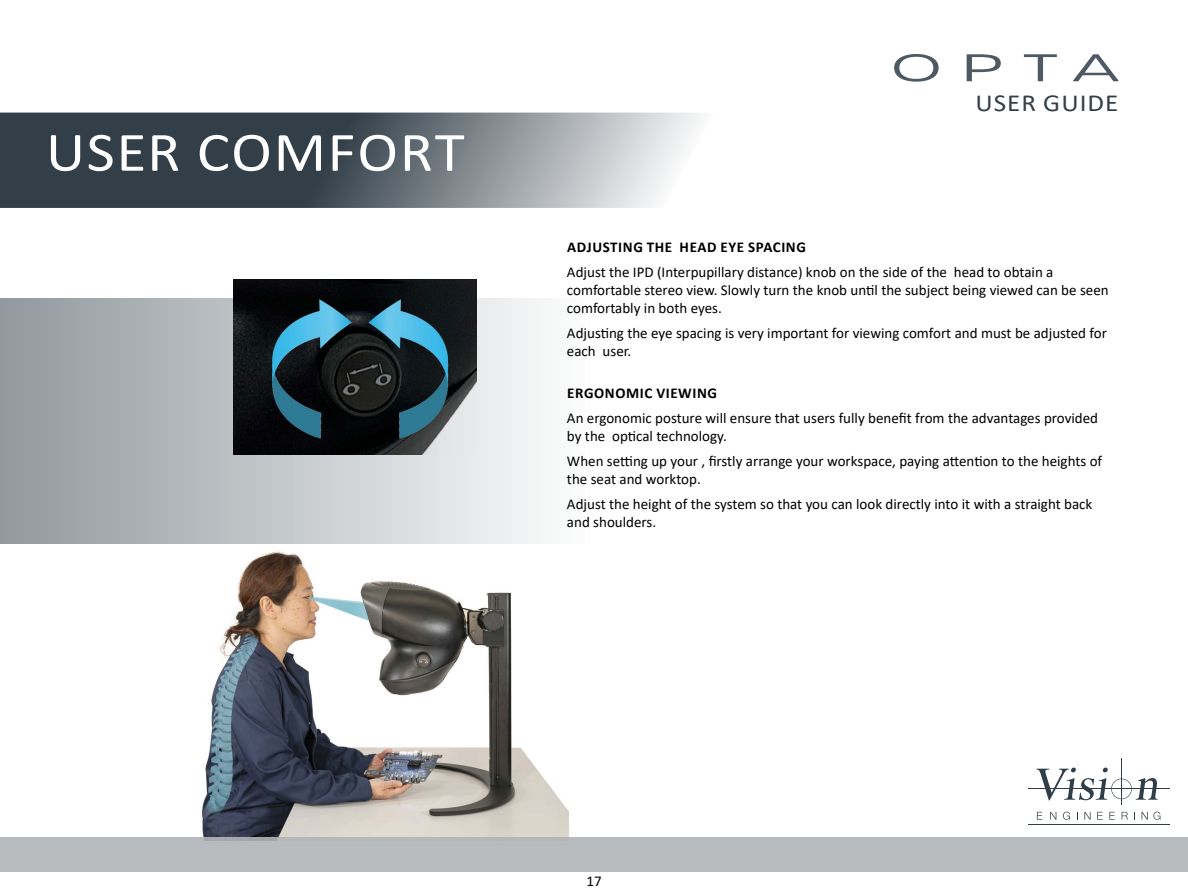
<style>
.page{position:relative;width:1188px;height:891px;background:#fff}
.page>*{position:absolute;margin:0;border:0;box-sizing:border-box;transform-origin:0 0}
.t1{font:55.95px "Calibri";letter-spacing:.025em;color:#fff;scale:1.1 1}
.t2{font:24.6px "Calibri";letter-spacing:.04em;color:#323e48;scale:1.1 1}
.t3{font:15px/18px "Calibri";color:#000}
.t4{font:700 15px "Calibri";letter-spacing:.04em;color:#000}
</style>
<div class="page">
<div style="left:0;top:299px;width:675px;height:245px;background:linear-gradient(to right,#929a9f,#fff)"></div>
<svg style="left:894px;top:54px;width:45px;height:28px"></svg>
<svg style="left:967px;top:54px;width:34px;height:27px"></svg>
<svg style="left:1024px;top:54px;width:33px;height:27px"></svg>
<svg style="left:1073px;top:54px;width:46px;height:27px"></svg>
<svg style="left:0;top:113px;width:702px;height:95px;background:#697279"></svg>
<img style="left:202px;top:551px;width:367px;height:286px">
<div style="left:0;top:837px;width:1188px;height:34px;background:#b8bbbd"></div>
<svg style="left:1037px;top:812px;width:5px;height:8px"></svg>
<svg style="left:1050px;top:812px;width:6px;height:8px"></svg>
<svg style="left:1063px;top:812px;width:7px;height:8px"></svg>
<svg style="left:1084px;top:812px;width:7px;height:8px"></svg>
<svg style="left:1097px;top:812px;width:6px;height:8px"></svg>
<svg style="left:1109px;top:812px;width:6px;height:8px"></svg>
<svg style="left:1122px;top:812px;width:6px;height:8px"></svg>
<svg style="left:1142px;top:812px;width:18px;height:8px"></svg>
<hr style="left:1028px;top:824px;width:142px;height:1px;background:#303e49">
<hr style="left:1028px;top:789px;width:142px;height:1px;background:#303e49">
<svg style="left:1037px;top:768px;width:121px;height:32px"></svg>
<hr style="left:1121px;top:758px;width:1px;height:47px;background:#303e49">
<img style="left:233px;top:280px;width:244px;height:175px">
<h1 class="t1" style="left:46px;top:113px;width:382px">USER COMFORT</h1>
<h2 class="t2" style="left:975px;top:85px;width:132px">USER GUIDE</h2>
<p class="t4" style="left:567px;top:237px;width:240px">ADJUSTING THE HEAD EYE SPACING</p>
<p class="t3" style="left:567px;top:263px;width:543px">Adjust the IPD (Interpupillary distance) knob on the side of the head to obtain a comfortable stereo view. Slowly turn the knob until the subject being viewed can be seen comfortably in both eyes.</p>
<p class="t3" style="left:567px;top:323px;width:541px">Adjusting the eye spacing is very important for viewing comfort and must be adjusted for each user.</p>
<p class="t4" style="left:567px;top:383px;width:151px">ERGONOMIC VIEWING</p>
<p class="t3" style="left:567px;top:409px;width:533px">An ergonomic posture will ensure that users fully benefit from the advantages provided by the optical technology.</p>
<p class="t3" style="left:567px;top:452px;width:537px">When setting up your , firstly arrange your workspace, paying attention to the heights of the seat and worktop.</p>
<p class="t3" style="left:567px;top:494px;width:527px">Adjust the height of the system so that you can look directly into it with a straight back and shoulders.</p>
<p class="t3" style="left:586px;top:871px;width:17px">17</p>
</div>
